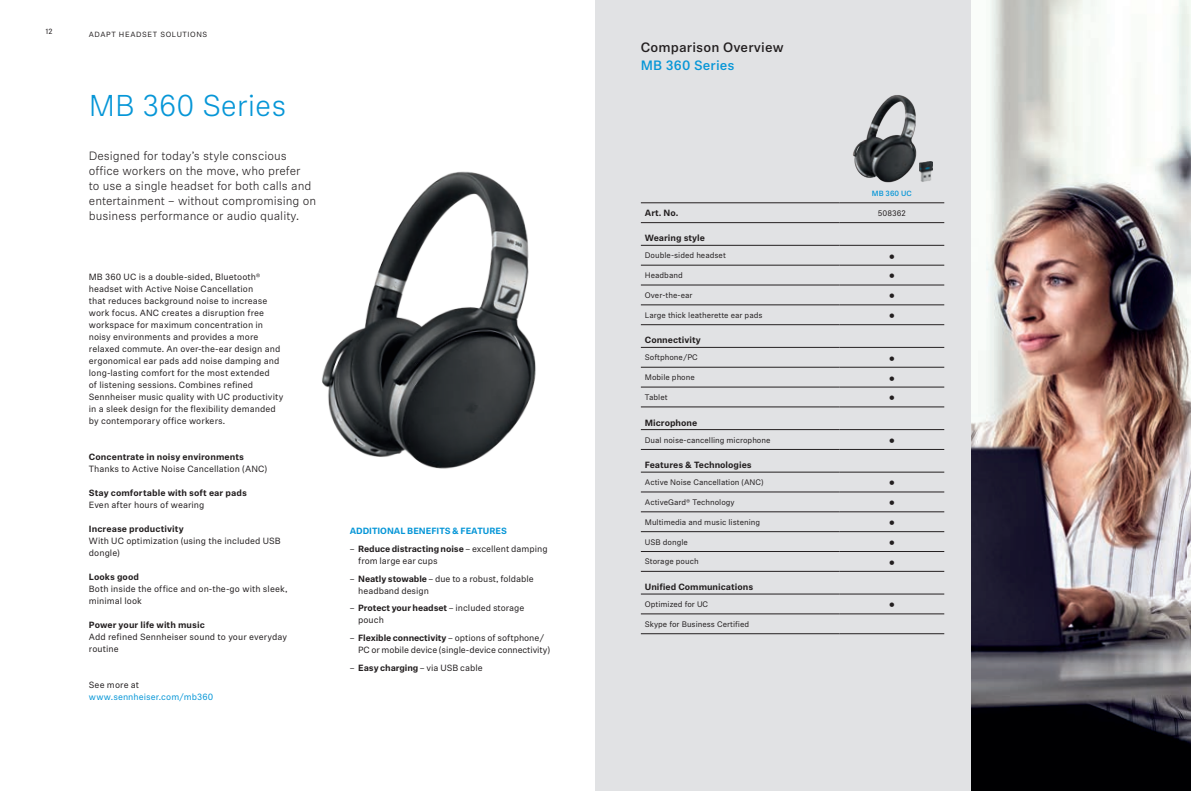
<style>
.page{position:relative;width:1191px;height:791px;background:#fff}
.page>*{position:absolute;margin:0;border:0;box-sizing:border-box;transform-origin:0 0}
.t1{font:300 30px "Sennheiser Neue";letter-spacing:-.005em;color:#0696d7}
.t2{font:17px "Sennheiser Neue";color:#231f20}
.t3{font:500 13.5px "Sennheiser Neue";letter-spacing:.01em;color:#231f20}
.t4{font:500 13.5px "Sennheiser Neue";letter-spacing:.01em;color:#0696d7}
.t5{font:300 12px/15px "Sennheiser Neue";color:#231f20}
.t6{font:9px/12px "Sennheiser Neue";letter-spacing:.005em;color:#231f20}
.t7{font:700 9px "Sennheiser Neue";color:#231f20}
.t8{font:700 9px "Sennheiser Neue";color:#0696d7}
.t9{font:9px "Sennheiser Neue";letter-spacing:.01em;color:#0696d7}
.t10{font:8px "Sennheiser Neue";color:#231f20}
.t11{font:7.5px "Sennheiser Neue";letter-spacing:.08em;color:#231f20}
.t12{font:500 7.5px "Sennheiser Neue";color:#0696d7}
.s1{font-weight:700}
</style>
<div class="page">
<div style="left:595px;top:0;width:596px;height:791px;background:#e1e2e4"></div>
<img style="left:971px;top:0;width:220px;height:791px">
<img style="left:852px;top:95px;width:81px;height:88px">
<img style="left:322px;top:171px;width:214px;height:298px">
<hr style="left:641px;top:203px;width:198px;height:1px;background:#231f20">
<hr style="left:839px;top:203px;width:105px;height:1px;background:#231f20">
<hr style="left:641px;top:222px;width:198px;height:1px;background:#231f20">
<hr style="left:839px;top:222px;width:105px;height:1px;background:#231f20">
<hr style="left:641px;top:245px;width:198px;height:1px;background:#231f20">
<hr style="left:839px;top:245px;width:105px;height:1px;background:#231f20">
<hr style="left:641px;top:265px;width:198px;height:1px;background:#231f20">
<hr style="left:839px;top:265px;width:105px;height:1px;background:#231f20">
<hr style="left:641px;top:285px;width:198px;height:1px;background:#231f20">
<hr style="left:839px;top:285px;width:105px;height:1px;background:#231f20">
<hr style="left:641px;top:305px;width:198px;height:1px;background:#231f20">
<hr style="left:839px;top:305px;width:105px;height:1px;background:#231f20">
<hr style="left:641px;top:324px;width:198px;height:1px;background:#231f20">
<hr style="left:839px;top:324px;width:105px;height:1px;background:#231f20">
<hr style="left:641px;top:347px;width:198px;height:1px;background:#231f20">
<hr style="left:839px;top:347px;width:105px;height:1px;background:#231f20">
<hr style="left:641px;top:367px;width:198px;height:1px;background:#231f20">
<hr style="left:839px;top:367px;width:105px;height:1px;background:#231f20">
<hr style="left:641px;top:387px;width:198px;height:1px;background:#231f20">
<hr style="left:839px;top:387px;width:105px;height:1px;background:#231f20">
<hr style="left:641px;top:407px;width:198px;height:1px;background:#231f20">
<hr style="left:839px;top:407px;width:105px;height:1px;background:#231f20">
<hr style="left:641px;top:429px;width:198px;height:1px;background:#231f20">
<hr style="left:839px;top:429px;width:105px;height:1px;background:#231f20">
<hr style="left:641px;top:449px;width:198px;height:1px;background:#231f20">
<hr style="left:839px;top:449px;width:105px;height:1px;background:#231f20">
<hr style="left:641px;top:472px;width:198px;height:1px;background:#231f20">
<hr style="left:839px;top:472px;width:105px;height:1px;background:#231f20">
<hr style="left:641px;top:492px;width:198px;height:1px;background:#231f20">
<hr style="left:839px;top:492px;width:105px;height:1px;background:#231f20">
<hr style="left:641px;top:512px;width:198px;height:1px;background:#231f20">
<hr style="left:839px;top:512px;width:105px;height:1px;background:#231f20">
<hr style="left:641px;top:531px;width:198px;height:1px;background:#231f20">
<hr style="left:839px;top:531px;width:105px;height:1px;background:#231f20">
<hr style="left:641px;top:551px;width:198px;height:1px;background:#231f20">
<hr style="left:839px;top:551px;width:105px;height:1px;background:#231f20">
<hr style="left:641px;top:571px;width:198px;height:1px;background:#231f20">
<hr style="left:839px;top:571px;width:105px;height:1px;background:#231f20">
<hr style="left:641px;top:594px;width:198px;height:1px;background:#231f20">
<hr style="left:839px;top:594px;width:105px;height:1px;background:#231f20">
<hr style="left:641px;top:614px;width:198px;height:1px;background:#231f20">
<hr style="left:839px;top:614px;width:105px;height:1px;background:#231f20">
<hr style="left:641px;top:633px;width:198px;height:1px;background:#231f20">
<hr style="left:839px;top:633px;width:105px;height:1px;background:#231f20">
<p class="t11" style="left:45px;top:26px;width:9px">12</p>
<p class="t11" style="left:89px;top:29px;width:120px">ADAPT HEADSET SOLUTIONS</p>
<h1 class="t1" style="left:89px;top:86px;width:199px">MB 360 Series</h1>
<h3 class="t5" style="left:89px;top:148px;width:229px">Designed for today’s style conscious office workers on the move, who prefer<br>to use a single headset for both calls and entertainment – without compromising on business performance or audio quality.</h3>
<p class="t6" style="left:89px;top:270px;width:196px">MB 360 UC is a double-sided, Bluetooth® headset with Active Noise Cancellation<br>that reduces background noise to increase work focus. ANC creates a disruption free workspace for maximum concentration in noisy environments and provides a more relaxed commute. An over-the-ear design and ergonomical ear pads add noise damping and long-lasting comfort for the most extended<br>of listening sessions. Combines refined Sennheiser music quality with UC productivity in a sleek design for the flexibility demanded by contemporary office workers.</p>
<p class="t7" style="left:89px;top:450px;width:157px">Concentrate in noisy environments</p>
<p class="t6" style="left:89px;top:462px;width:180px">Thanks to Active Noise Cancellation (ANC)</p>
<p class="t7" style="left:89px;top:486px;width:159px">Stay comfortable with soft ear pads</p>
<p class="t6" style="left:89px;top:498px;width:117px">Even after hours of wearing</p>
<p class="t7" style="left:89px;top:522px;width:96px">Increase productivity</p>
<p class="t6" style="left:89px;top:534px;width:193px">With UC optimization (using the included USB dongle)</p>
<p class="t7" style="left:89px;top:570px;width:52px">Looks good</p>
<p class="t6" style="left:89px;top:582px;width:200px">Both inside the office and on-the-go with sleek, minimal look</p>
<p class="t7" style="left:89px;top:618px;width:117px">Power your life with music</p>
<p class="t6" style="left:89px;top:630px;width:200px">Add refined Sennheiser sound to your everyday routine</p>
<p class="t6" style="left:89px;top:678px;width:52px">See more at</p>
<p class="t9" style="left:89px;top:690px;width:126px">www.sennheiser.com/mb360</p>
<p class="t8" style="left:350px;top:524px;width:159px">ADDITIONAL BENEFITS &amp; FEATURES</p>
<p class="t6" style="left:358px;top:542px;width:191px;text-indent:-9px">– <span class="s1">Reduce distracting noise</span> – excellent damping from large ear cups</p>
<p class="t6" style="left:358px;top:572px;width:177px;text-indent:-9px">– <span class="s1">Neatly stowable</span> – due to a robust, foldable headband design</p>
<p class="t6" style="left:358px;top:601px;width:168px;text-indent:-9px">– <span class="s1">Protect your headset</span> – included storage pouch</p>
<p class="t6" style="left:358px;top:631px;width:193px;text-indent:-9px">– <span class="s1">Flexible connectivity</span> – options of softphone/<br>PC or mobile device (single-device connectivity)</p>
<p class="t6" style="left:350px;top:661px;width:134px">– <span class="s1">Easy charging</span> – via USB cable</p>
<h3 class="t3" style="left:641px;top:38px;width:144px">Comparison Overview</h3>
<h3 class="t4" style="left:641px;top:56px;width:95px">MB 360 Series</h3>
<p class="t12" style="left:872px;top:188px;width:41px">MB 360 UC</p>
<p class="t7" style="left:645px;top:206px;width:35px">Art. No.</p>
<p class="t10" style="left:878px;top:207px;width:29px">508362</p>
<p class="t7" style="left:645px;top:232px;width:62px">Wearing style</p>
<p class="t10" style="left:645px;top:250px;width:83px">Double-sided headset</p>
<h2 class="t2" style="left:888px;top:244px;width:8px">•</h2>
<p class="t10" style="left:645px;top:270px;width:39px">Headband</p>
<h2 class="t2" style="left:888px;top:264px;width:8px">•</h2>
<p class="t10" style="left:645px;top:290px;width:49px">Over-the-ear</p>
<h2 class="t2" style="left:888px;top:284px;width:8px">•</h2>
<p class="t10" style="left:645px;top:309px;width:119px">Large thick leatherette ear pads</p>
<h2 class="t2" style="left:888px;top:303px;width:8px">•</h2>
<p class="t7" style="left:645px;top:334px;width:57px">Connectivity</p>
<p class="t10" style="left:645px;top:352px;width:54px">Softphone/PC</p>
<h2 class="t2" style="left:888px;top:346px;width:8px">•</h2>
<p class="t10" style="left:645px;top:372px;width:51px">Mobile phone</p>
<h2 class="t2" style="left:888px;top:366px;width:8px">•</h2>
<p class="t10" style="left:645px;top:392px;width:24px">Tablet</p>
<h2 class="t2" style="left:888px;top:386px;width:8px">•</h2>
<p class="t7" style="left:645px;top:416px;width:54px">Microphone</p>
<p class="t10" style="left:645px;top:434px;width:127px">Dual noise-cancelling microphone</p>
<h2 class="t2" style="left:888px;top:428px;width:8px">•</h2>
<p class="t7" style="left:645px;top:458px;width:108px">Features &amp; Technologies</p>
<p class="t10" style="left:645px;top:477px;width:120px">Active Noise Cancellation (ANC)</p>
<h2 class="t2" style="left:888px;top:471px;width:8px">•</h2>
<p class="t10" style="left:645px;top:497px;width:91px">ActiveGard® Technology</p>
<h2 class="t2" style="left:888px;top:491px;width:8px">•</h2>
<p class="t10" style="left:645px;top:516px;width:117px">Multimedia and music listening</p>
<h2 class="t2" style="left:888px;top:510px;width:8px">•</h2>
<p class="t10" style="left:645px;top:536px;width:45px">USB dongle</p>
<h2 class="t2" style="left:888px;top:530px;width:8px">•</h2>
<p class="t10" style="left:645px;top:556px;width:55px">Storage pouch</p>
<h2 class="t2" style="left:888px;top:550px;width:8px">•</h2>
<p class="t7" style="left:645px;top:580px;width:110px">Unified Communications</p>
<p class="t10" style="left:645px;top:599px;width:65px">Optimized for UC</p>
<h2 class="t2" style="left:888px;top:593px;width:8px">•</h2>
<p class="t10" style="left:645px;top:618px;width:106px">Skype for Business Certified</p>
</div>
